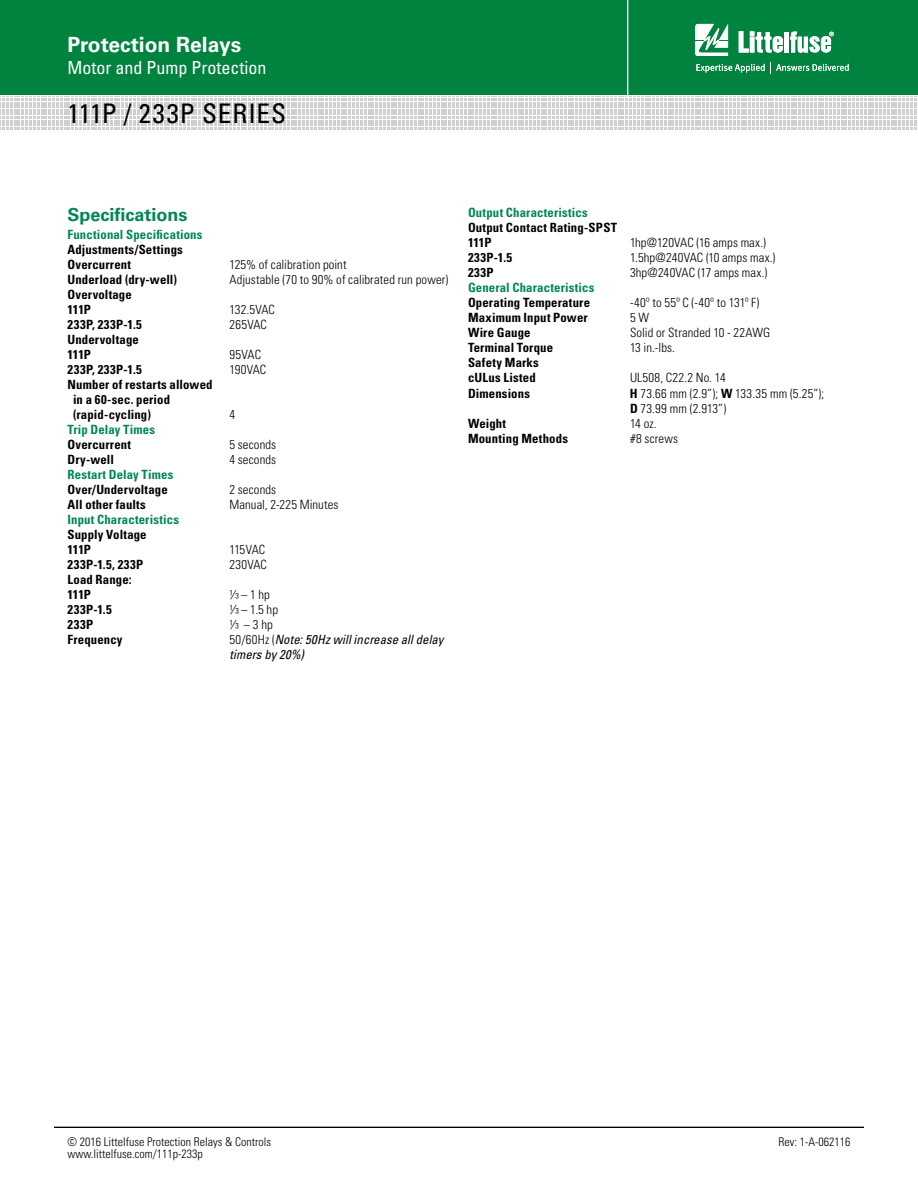
<style>
.page{position:relative;width:918px;height:1188px;background:#fff}
.page>*{position:absolute;margin:0;border:0;box-sizing:border-box;transform-origin:0 0}
.SERIES{font:condensed 27px "Univers LT Std";letter-spacing:.03em;color:#000}
.t1{font:700 21px "Univers LT Std";color:#fff}
.t2{font:condensed 18px "Univers LT Std";color:#fff}
.Facts_Subhead{font:700 18px "Univers LT Std";color:#008752}
.Specifications{font:700 condensed 12.75px "Univers LT Std";letter-spacing:.01em;color:#000}
.Specifications-2{font:300 condensed 12.75px/15.8px "Univers LT Std";letter-spacing:.01em;color:#000}
.Green_Spec_bold{font:700 condensed 12.75px "Univers LT Std";letter-spacing:.01em;color:#008752}
.Specifications-3{font:italic condensed 12.75px/15px "Univers LT Std";letter-spacing:.005em;color:#000}
.Specifications-4{font:700 condensed 12.75px "Univers LT Std";letter-spacing:.05em;color:#000}
.Specifications-5{font:700 condensed 12.75px "Univers LT Std";letter-spacing:.01em;color:#008752}
.t3{font:300 condensed 12px "Univers LT Std";color:#000}
.s1{font-weight:300;font-style:normal}
.s2{font-weight:700}
</style>
<div class="page">
<div style="left:0;top:0;width:918px;height:95px;background:#00833e"></div>
<svg style="left:0;top:96px;width:917px;height:34px"></svg>
<hr style="left:627px;top:0;width:1px;height:98px;background:#fff">
<svg style="left:695px;top:24px;width:33px;height:32px"></svg>
<div style="left:784px;top:32px;width:5px;height:21px;background:#fff"></div>
<svg style="left:790px;top:32px;width:44px;height:21px"></svg>
<svg style="left:739px;top:31px;width:44px;height:22px"></svg>
<svg style="left:696px;top:62px;width:153px;height:11px"></svg>
<hr style="left:54px;top:1127px;width:810px;height:1px;background:#000">
<h2 class="t1" style="left:68px;top:33px;width:175px">Protection Relays</h2>
<h3 class="t2" style="left:68px;top:56px;width:200px">Motor and Pump Protection</h3>
<p class="SERIES" style="left:68px;top:96px;width:220px">111P / 233P SERIES</p>
<p class="Facts_Subhead" style="left:68px;top:204px;width:122px">Specifications</p>
<p class="Green_Spec_bold" style="left:68px;top:226px;width:136px">Functional Specifications</p>
<p class="Specifications" style="left:68px;top:241px;width:117px">Adjustments/Settings</p>
<p class="Specifications" style="left:68px;top:256px;width:65px">Overcurrent</p>
<p class="Specifications-2" style="left:230px;top:256px;width:119px">125% of calibration point</p>
<p class="Specifications" style="left:68px;top:271px;width:111px">Underload (dry-well)</p>
<p class="Specifications-2" style="left:230px;top:271px;width:220px">Adjustable (70 to 90% of calibrated run power)</p>
<p class="Specifications" style="left:68px;top:286px;width:66px">Overvoltage</p>
<p class="Specifications" style="left:68px;top:301px;width:25px">111P</p>
<p class="Specifications-2" style="left:230px;top:301px;width:47px">132.5VAC</p>
<p class="Specifications-4" style="left:68px;top:316px;width:76px">233P, 233P-1.5</p>
<p class="Specifications-2" style="left:230px;top:316px;width:39px">265VAC</p>
<p class="Specifications" style="left:68px;top:331px;width:73px">Undervoltage</p>
<p class="Specifications" style="left:68px;top:346px;width:25px">111P</p>
<p class="Specifications-2" style="left:230px;top:346px;width:33px">95VAC</p>
<p class="Specifications-4" style="left:68px;top:361px;width:76px">233P, 233P-1.5</p>
<p class="Specifications-2" style="left:230px;top:361px;width:38px">190VAC</p>
<p class="Specifications" style="left:68px;top:376px;width:147px">Number of restarts allowed</p>
<p class="Specifications" style="left:73px;top:391px;width:99px">in a 60-sec. period</p>
<p class="Specifications" style="left:73px;top:406px;width:79px">(rapid-cycling)</p>
<p class="Specifications-2" style="left:230px;top:406px;width:7px">4</p>
<p class="Specifications-5" style="left:68px;top:421px;width:89px">Trip Delay Times</p>
<p class="Specifications" style="left:68px;top:436px;width:65px">Overcurrent</p>
<p class="Specifications-2" style="left:230px;top:436px;width:48px">5 seconds</p>
<p class="Specifications" style="left:68px;top:451px;width:48px">Dry-well</p>
<p class="Specifications-2" style="left:230px;top:451px;width:48px">4 seconds</p>
<p class="Specifications-5" style="left:68px;top:466px;width:108px">Restart Delay Times</p>
<p class="Specifications" style="left:68px;top:481px;width:102px">Over/Undervoltage</p>
<p class="Specifications-2" style="left:230px;top:481px;width:48px">2 seconds</p>
<p class="Specifications" style="left:68px;top:496px;width:80px">All other faults</p>
<p class="Specifications-2" style="left:230px;top:496px;width:111px">Manual, 2-225 Minutes</p>
<p class="Green_Spec_bold" style="left:68px;top:511px;width:113px">Input Characteristics</p>
<p class="Specifications" style="left:68px;top:526px;width:81px">Supply Voltage</p>
<p class="Specifications" style="left:68px;top:541px;width:25px">111P</p>
<p class="Specifications-2" style="left:230px;top:541px;width:37px">115VAC</p>
<p class="Specifications-4" style="left:68px;top:556px;width:77px">233P-1.5, 233P</p>
<p class="Specifications-2" style="left:230px;top:556px;width:39px">230VAC</p>
<p class="Specifications" style="left:68px;top:571px;width:66px">Load Range:</p>
<p class="Specifications" style="left:68px;top:586px;width:25px">111P</p>
<p class="Specifications-2" style="left:230px;top:586px;width:42px">¹⁄³ – 1 hp</p>
<p class="Specifications" style="left:68px;top:601px;width:46px">233P-1.5</p>
<p class="Specifications-2" style="left:230px;top:601px;width:50px">¹⁄³ – 1.5 hp</p>
<p class="Specifications" style="left:68px;top:616px;width:27px">233P</p>
<p class="Specifications-2" style="left:230px;top:616px;width:45px">¹⁄³ – 3 hp</p>
<p class="Specifications" style="left:68px;top:631px;width:57px">Frequency</p>
<p class="Specifications-3" style="left:230px;top:631px;width:216px"><span class="s1">50/60Hz (</span>Note: 50Hz will increase all delay timers by 20%)</p>
<p class="Green_Spec_bold" style="left:468px;top:204px;width:121px">Output Characteristics</p>
<p class="Specifications" style="left:468px;top:219px;width:151px">Output Contact Rating-SPST</p>
<p class="Specifications" style="left:468px;top:234px;width:25px">111P</p>
<p class="Specifications-2" style="left:630px;top:234px;width:138px">1hp@120VAC (16 amps max.)</p>
<p class="Specifications" style="left:468px;top:249px;width:46px">233P-1.5</p>
<p class="Specifications-2" style="left:630px;top:249px;width:147px">1.5hp@240VAC (10 amps max.)</p>
<p class="Specifications" style="left:468px;top:264px;width:27px">233P</p>
<p class="Specifications-2" style="left:630px;top:264px;width:139px">3hp@240VAC (17 amps max.)</p>
<p class="Green_Spec_bold" style="left:468px;top:279px;width:128px">General Characteristics</p>
<p class="Specifications" style="left:468px;top:294px;width:124px">Operating Temperature</p>
<p class="Specifications-2" style="left:630px;top:294px;width:131px">-40º to 55º C (-40º to 131º F)</p>
<p class="Specifications" style="left:468px;top:309px;width:121px">Maximum Input Power</p>
<p class="Specifications-2" style="left:630px;top:309px;width:20px">5 W</p>
<p class="Specifications" style="left:468px;top:324px;width:64px">Wire Gauge</p>
<p class="Specifications-2" style="left:630px;top:324px;width:142px">Solid or Stranded 10 - 22AWG</p>
<p class="Specifications" style="left:468px;top:339px;width:87px">Terminal Torque</p>
<p class="Specifications-2" style="left:630px;top:339px;width:47px">13 in.-lbs.</p>
<p class="Specifications" style="left:468px;top:354px;width:72px">Safety Marks</p>
<p class="Specifications" style="left:468px;top:369px;width:69px">cULus Listed</p>
<p class="Specifications-2" style="left:630px;top:369px;width:97px">UL508, C22.2 No. 14</p>
<p class="Specifications" style="left:468px;top:385px;width:64px">Dimensions</p>
<p class="Specifications-2" style="left:630px;top:385px;width:196px"><span class="s2">H</span> 73.66 mm (2.9”); <span class="s2">W</span> 133.35 mm (5.25”);<br><span class="s2">D</span> 73.99 mm (2.913”)</p>
<p class="Specifications" style="left:468px;top:416px;width:40px">Weight</p>
<p class="Specifications-2" style="left:630px;top:416px;width:28px">14 oz.</p>
<p class="Specifications" style="left:468px;top:431px;width:102px">Mounting Methods</p>
<p class="Specifications-2" style="left:630px;top:431px;width:50px">#8 screws</p>
<p class="t3" style="left:68px;top:1134px;width:205px">© 2016 Littelfuse Protection Relays &amp; Controls</p>
<p class="t3" style="left:68px;top:1146px;width:137px">www.littelfuse.com/111p-233p</p>
<p class="t3" style="left:779px;top:1134px;width:73px">Rev: 1-A-062116</p>
</div>
